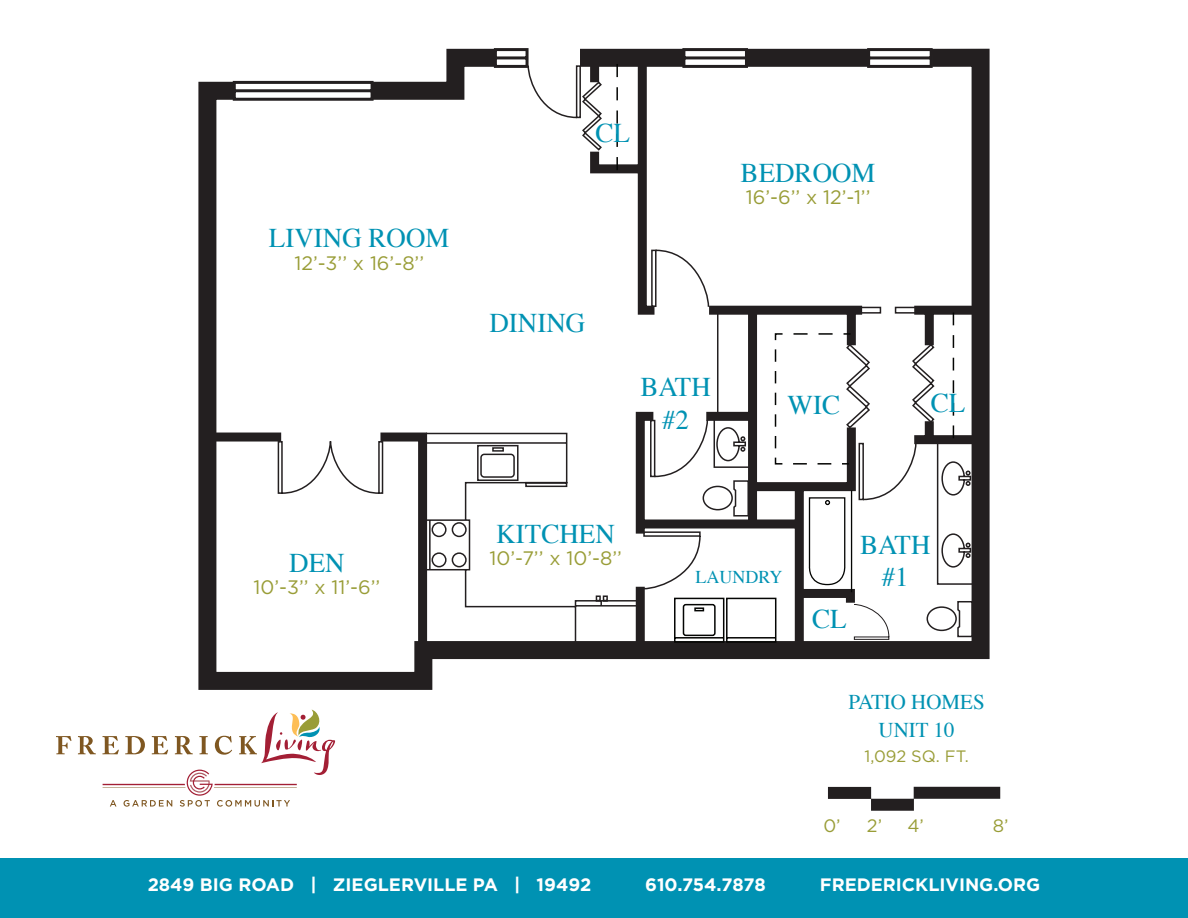
<style>
.page{position:relative;width:1188px;height:918px;background:#fff}
.page>*{position:absolute;margin:0;border:0;box-sizing:border-box;transform-origin:0 0}
.t1{font:27px "Times";color:#0092b3}
.t2{font:21px "Times";color:#0092b3}
.t3{font:19.5px "Gotham";color:#999d37}
.t4{font:700 18px "Gotham";color:#fff}
.t5{font:18px "Gotham";color:#999d37}
.t6{font:18px "Times";color:#0092b3}
.t7{font:16.5px "Gotham";color:#999d37}
</style>
<div class="page">
<div style="left:0;top:858px;width:1188px;height:60px;background:#0092b3"></div>
<svg style="left:56px;top:736px;width:15px;height:18px"></svg>
<svg style="left:78px;top:736px;width:18px;height:18px"></svg>
<svg style="left:102px;top:710px;width:233px;height:97px"></svg>
<div style="left:828px;top:787px;width:43px;height:12px;background:#231f20"></div>
<div style="left:871px;top:799px;width:43px;height:12px;background:#231f20"></div>
<div style="left:914px;top:787px;width:86px;height:12px;background:#231f20"></div>
<svg style="left:198px;top:48px;width:792px;height:642px"></svg>
<svg style="left:277px;top:170px;width:304px;height:420px"></svg>
<svg style="left:581px;top:80px;width:395px;height:558px"></svg>
<svg style="left:807px;top:489px;width:46px;height:105px"></svg>
<svg style="left:713px;top:418px;width:38px;height:51px"></svg>
<svg style="left:853px;top:603px;width:37px;height:37px"></svg>
<svg style="left:231px;top:48px;width:703px;height:122px"></svg>
<svg style="left:953px;top:313px;width:1px;height:125px"></svg>
<svg style="left:774px;top:332px;width:78px;height:133px"></svg>
<svg style="left:422px;top:432px;width:217px;height:213px"></svg>
<svg style="left:673px;top:597px;width:104px;height:46px"></svg>
<hr style="left:717px;top:312px;width:1px;height:103px;background:#231f20">
<p class="t1" style="left:269px;top:213px;width:182px">LIVING ROOM</p>
<p class="t3" style="left:294px;top:250px;width:131px">12’-3’’ x 16’-8’’</p>
<p class="t1" style="left:289px;top:537px;width:57px">DEN</p>
<p class="t3" style="left:254px;top:575px;width:128px">10’-3’’ x 11’-6’’</p>
<p class="t1" style="left:595px;top:107px;width:36px">CL</p>
<p class="t1" style="left:741px;top:147px;width:137px">BEDROOM</p>
<p class="t3" style="left:746px;top:185px;width:126px">16’-6’’ x 12’-1’’</p>
<p class="t1" style="left:489px;top:298px;width:97px">DINING</p>
<p class="t1" style="left:640px;top:362px;width:72px">BATH</p>
<p class="t1" style="left:662px;top:394px;width:28px">#2</p>
<p class="t1" style="left:788px;top:379px;width:54px">WIC</p>
<p class="t1" style="left:931px;top:378px;width:36px">CL</p>
<p class="t1" style="left:496px;top:508px;width:120px">KITCHEN</p>
<p class="t3" style="left:489px;top:546px;width:134px">10’-7’’ x 10’-8’’</p>
<p class="t6" style="left:696px;top:561px;width:89px">LAUNDRY</p>
<p class="t1" style="left:812px;top:594px;width:36px">CL</p>
<p class="t1" style="left:860px;top:519px;width:72px">BATH</p>
<p class="t1" style="left:882px;top:552px;width:28px">#1</p>
<p class="t2" style="left:848px;top:682px;width:138px">PATIO HOMES</p>
<p class="t2" style="left:879px;top:710px;width:78px">UNIT 10</p>
<p class="t7" style="left:865px;top:746px;width:106px">1,092 SQ. FT.</p>
<p class="t5" style="left:823px;top:815px;width:19px">0’</p>
<p class="t5" style="left:867px;top:815px;width:17px">2’</p>
<p class="t5" style="left:907px;top:815px;width:18px">4’</p>
<p class="t5" style="left:993px;top:815px;width:17px">8’</p>
<p class="t4" style="left:148px;top:873px;width:445px">2849 BIG ROAD | ZIEGLERVILLE PA | 19492</p>
<p class="t4" style="left:645px;top:873px;width:122px">610.754.7878</p>
<p class="t4" style="left:820px;top:873px;width:222px">FREDERICKLIVING.ORG</p>
</div>
